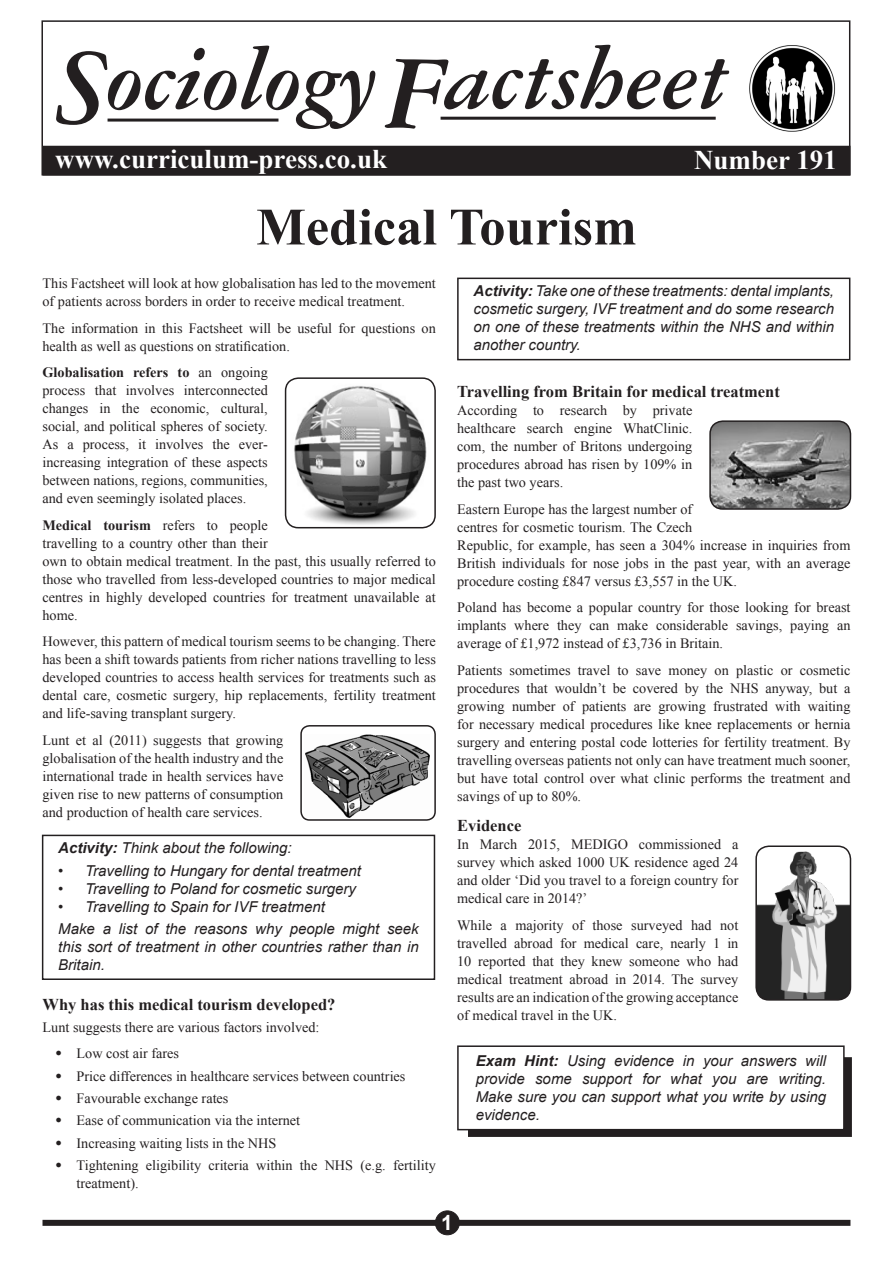
<style>
.page{position:relative;width:893px;height:1263px;background:#fff}
.page>*{position:absolute;margin:0;border:0;box-sizing:border-box;transform-origin:0 0}
.t1{font:italic 700 114px "American Garamond BT";color:#231f20}
.t2{font:italic 700 111px "American Garamond BT";color:#231f20}
.t3{font:italic 700 94.5px "American Garamond BT";color:#231f20}
.t4{font:700 52.5px "Times New Roman";color:#231f20}
.t5{font:700 27px "Times New Roman";color:#fff}
.t6{font:700 21px "Arial";color:#fff}
.Headings{font:700 16.5px "Times New Roman";color:#231f20}
.t7{font:italic 15px/18px "Arial";color:#231f20;text-align:justify}
.Body{font:14.25px/18px "Times New Roman";color:#231f20;text-align:justify}
.s1{font-weight:700}
.s2{font-family:"Arial";font-weight:900}
</style>
<div class="page">
<div style="left:41px;top:20px;width:809px;height:156px;border:2px solid #231f20"></div>
<div style="left:43px;top:1220px;width:807px;height:6px;background:#231f20"></div>
<div style="left:435px;top:1211px;width:24px;height:24px;background:#231f20;border-radius:50%"></div>
<div style="left:435px;top:1210px;width:25px;height:25px;border:1px solid #231f20;border-radius:50%"></div>
<div style="left:43px;top:146px;width:807px;height:29px;background:#231f20"></div>
<div style="left:43px;top:146px;width:807px;height:30px;border:2px solid #231f20"></div>
<hr style="left:108px;top:119px;width:170px;height:3px;background:#231f20">
<hr style="left:441px;top:117px;width:275px;height:3px;background:#231f20">
<img style="left:749px;top:45px;width:86px;height:87px">
<img style="left:286px;top:380px;width:149px;height:148px">
<div style="left:285px;top:377px;width:151px;height:151px;border:2px solid #231f20;border-radius:13px"></div>
<div style="left:42px;top:835px;width:393px;height:145px;border:2px solid #231f20"></div>
<img style="left:305px;top:734px;width:124px;height:83px">
<div style="left:300px;top:725px;width:136px;height:96px;border:2px solid #231f20;border-radius:9px"></div>
<div style="left:457px;top:278px;width:393px;height:82px;border:2px solid #231f20"></div>
<img style="left:712px;top:421px;width:138px;height:86px">
<div style="left:709px;top:420px;width:142px;height:90px;border:2px solid #231f20;border-radius:13px"></div>
<div style="left:468px;top:1058px;width:384px;height:79px;background:#231f20"></div>
<div style="left:458px;top:1046px;width:386px;height:84px;background:#fff"></div>
<div style="left:457px;top:1045px;width:388px;height:85px;border:2px solid #231f20"></div>
<img style="left:758px;top:851px;width:92px;height:147px">
<div style="left:755px;top:845px;width:96px;height:156px;border:2px solid #231f20;border-radius:13px"></div>
<p class="t1" style="left:55px;top:19px;width:57px">S</p>
<p class="t3" style="left:107px;top:23px;width:273px">ociology</p>
<p class="t3" style="left:445px;top:22px;width:286px">actsheet</p>
<p class="t2" style="left:385px;top:26px;width:66px">F</p>
<p class="t5" style="left:55px;top:140px;width:333px">www.curriculum-press.co.uk</p>
<p class="t5" style="left:694px;top:142px;width:144px">Number 191</p>
<p class="t4" style="left:256px;top:191px;width:382px">Medical Tourism</p>
<p class="Body" style="left:43px;top:274px;width:395px">This Factsheet will look at how globalisation has led to the movement of patients across borders in order to receive medical treatment.</p>
<p class="Body" style="left:43px;top:319px;width:395px">The information in this Factsheet will be useful for questions on health as well as questions on stratification.</p>
<p class="Body" style="left:43px;top:363px;width:227px"><span class="s1">Globalisation refers to</span> an ongoing process that involves interconnected changes in the economic, cultural, social, and political spheres of society.<br>As a process, it involves the ever&shy;increasing integration of these aspects between nations, regions, communities, and even seemingly isolated places.</p>
<p class="Body" style="left:43px;top:516px;width:395px;text-align:left"><span class="s1">Medical tourism</span> refers to people<br>travelling to a country other than their<br>own to obtain medical treatment. In the past, this usually referred to those who travelled from less-developed countries to major medical centres in highly developed countries for treatment unavailable at home.</p>
<p class="Body" style="left:43px;top:632px;width:395px">However, this pattern of medical tourism seems to be changing. There has been a shift towards patients from richer nations travelling to less developed countries to access health services for treatments such as dental care, cosmetic surgery, hip replacements, fertility treatment and life-saving transplant surgery.</p>
<p class="Body" style="left:43px;top:731px;width:242px">Lunt et al (2011) suggests that growing globalisation of the health industry and the international trade in health services have given rise to new patterns of consumption and production of health care services.</p>
<p class="t7" style="left:58px;top:839px;width:235px"><span class="s1">Activity:</span> Think about the following:</p>
<p class="t7" style="left:58px;top:862px;width:304px">• Travelling to Hungary for dental treatment</p>
<p class="t7" style="left:58px;top:880px;width:299px">• Travelling to Poland for cosmetic surgery</p>
<p class="t7" style="left:58px;top:898px;width:268px">• Travelling to Spain for IVF treatment</p>
<p class="t7" style="left:58px;top:920px;width:362px">Make a list of the reasons why people might seek this sort of treatment in other countries rather than in Britain.</p>
<p class="Headings" style="left:43px;top:993px;width:294px">Why has this medical tourism developed?</p>
<p class="Body" style="left:43px;top:1018px;width:279px">Lunt suggests there are various factors involved:</p>
<p class="Body" style="left:55px;top:1044px;width:125px"><span class="s2">•</span> Low cost air fares</p>
<p class="Body" style="left:55px;top:1067px;width:352px"><span class="s2">•</span> Price differences in healthcare services between countries</p>
<p class="Body" style="left:55px;top:1089px;width:175px"><span class="s2">•</span> Favourable exchange rates</p>
<p class="Body" style="left:55px;top:1111px;width:246px"><span class="s2">•</span> Ease of communication via the internet</p>
<p class="Body" style="left:55px;top:1133px;width:223px"><span class="s2">•</span> Increasing waiting lists in the NHS</p>
<p class="Body" style="left:77px;top:1156px;width:361px;text-indent:-21px"><span class="s2">•</span> Tightening eligibility criteria within the NHS (e.g. fertility treatment).</p>
<p class="t7" style="left:473px;top:282px;width:362px"><span class="s1">Activity:</span> Take one of these treatments: dental implants, cosmetic surgery, IVF treatment and do some research on one of these treatments within the NHS and within another country.</p>
<p class="Headings" style="left:457px;top:380px;width:324px">Travelling from Britain for medical treatment</p>
<p class="Body" style="left:457px;top:401px;width:237px">According to research by private healthcare search engine WhatClinic. com, the number of Britons undergoing procedures abroad has risen by 109% in the past two years.</p>
<p class="Body" style="left:457px;top:500px;width:395px;text-align:left">Eastern Europe has the largest number of<br>centres for cosmetic tourism. The Czech<br>Republic, for example, has seen a 304% increase in inquiries from British individuals for nose jobs in the past year, with an average procedure costing £847 versus £3,557 in the UK.</p>
<p class="Body" style="left:457px;top:598px;width:395px">Poland has become a popular country for those looking for breast implants where they can make considerable savings, paying an average of £1,972 instead of £3,736 in Britain.</p>
<p class="Body" style="left:457px;top:661px;width:395px">Patients sometimes travel to save money on plastic or cosmetic procedures that wouldn’t be covered by the NHS anyway, but a growing number of patients are growing frustrated with waiting for necessary medical procedures like knee replacements or hernia surgery and entering postal code lotteries for fertility treatment. By travelling overseas patients not only can have treatment much sooner, but have total control over what clinic performs the treatment and savings of up to 80%.</p>
<p class="Headings" style="left:457px;top:814px;width:66px">Evidence</p>
<p class="Body" style="left:457px;top:835px;width:283px">In March 2015, MEDIGO commissioned a survey which asked 1000 UK residence aged 24 and older ‘Did you travel to a foreign country for medical care in 2014?’</p>
<p class="Body" style="left:457px;top:916px;width:283px">While a majority of those surveyed had not travelled abroad for medical care, nearly 1 in 10 reported that they knew someone who had medical treatment abroad in 2014. The survey results are an indication of the growing acceptance of medical travel in the UK.</p>
<p class="t7" style="left:476px;top:1052px;width:352px"><span class="s1">Exam Hint:</span> Using evidence in your answers will provide some support for what you are writing.<br>Make sure you can support what you write by using evidence.</p>
<p class="t6" style="left:441px;top:1208px;width:13px">1</p>
</div>
